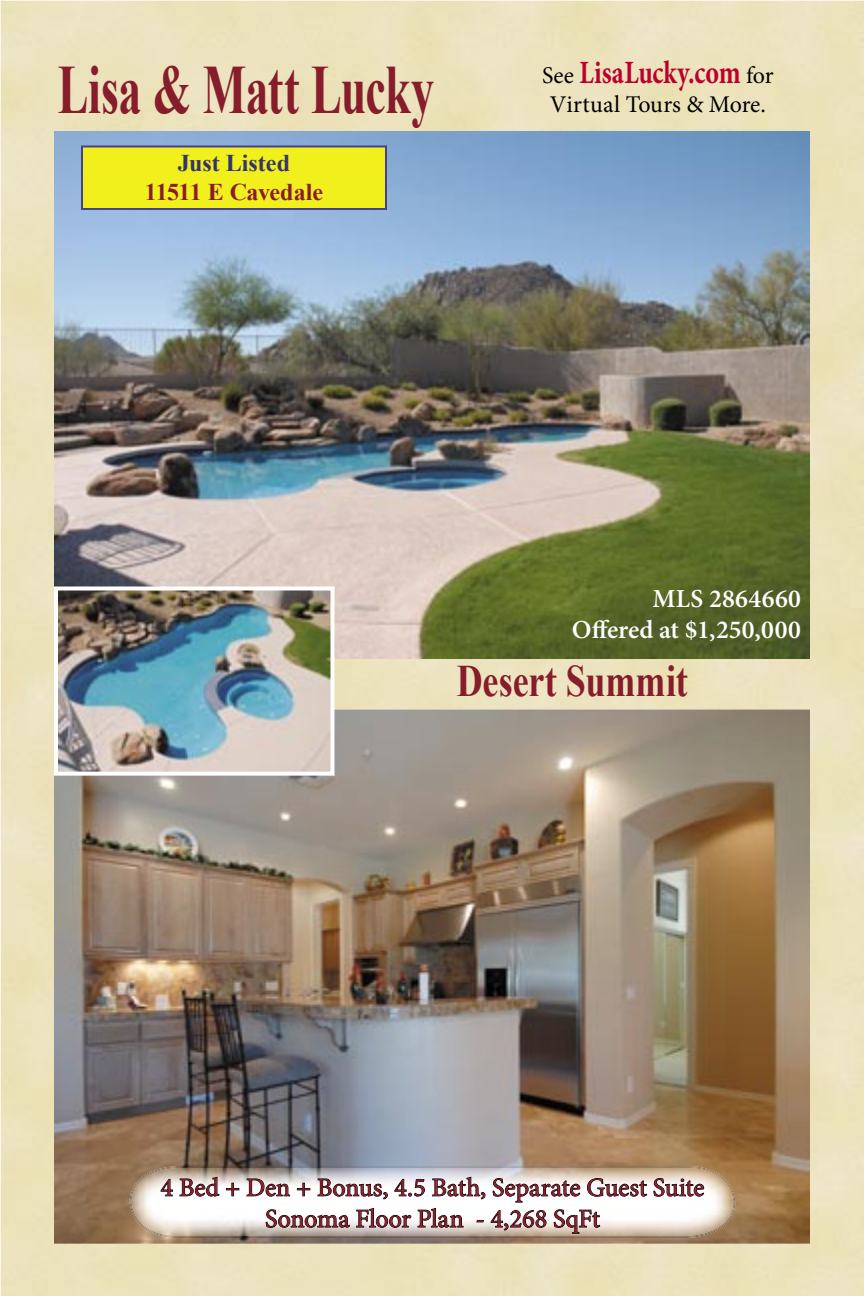
<style>
.page{position:relative;width:864px;height:1296px;background:#fff}
.page>*{position:absolute;margin:0;border:0;box-sizing:border-box;transform-origin:0 0}
.t1{font:700 69px "Times New Roman";letter-spacing:-.01em;color:#871d2b;scale:.67 1}
.t2{font:700 45px "Times New Roman";color:#871d2b;scale:.8 1}
.t3{font:700 32.4px "Minion Pro";color:#bc002c;scale:.8 1}
.t4{font:26px/31.2px "Minion Pro";letter-spacing:-.005em;color:#871d2b;text-align:center}
.t5{font:600 26px/31.2px "Minion Pro";letter-spacing:.01em;color:#fff;text-align:right}
.t6{font:24px "Minion Pro";color:#000}
.t7{font:700 24px "Times New Roman";letter-spacing:-.02em;color:#871d2b}
.t8{font:700 24px "Times New Roman";color:#34336c}
.s1{font-weight:400;font-size:24px;color:#000}
</style>
<div class="page">
<img style="left:1px;top:1px;width:863px;height:1295px">
<img style="left:54px;top:710px;width:756px;height:534px">
<img style="left:130px;top:1166px;width:605px;height:72px">
<img style="left:131px;top:1167px;width:603px;height:70px">
<img style="left:54px;top:131px;width:756px;height:527px">
<svg style="left:81px;top:146px;width:306px;height:64px;background:#e5e323"></svg>
<svg style="left:160px;top:1176px;width:80px;height:22px"></svg>
<svg style="left:246px;top:1178px;width:65px;height:19px"></svg>
<svg style="left:317px;top:1178px;width:71px;height:22px"></svg>
<svg style="left:394px;top:1178px;width:31px;height:19px"></svg>
<svg style="left:432px;top:1176px;width:54px;height:24px"></svg>
<svg style="left:492px;top:1178px;width:213px;height:25px"></svg>
<svg style="left:265px;top:1207px;width:199px;height:21px"></svg>
<svg style="left:477px;top:1220px;width:7px;height:2px"></svg>
<svg style="left:490px;top:1209px;width:57px;height:22px"></svg>
<svg style="left:553px;top:1209px;width:48px;height:25px"></svg>
<img style="left:54px;top:586px;width:280px;height:190px">
<h1 class="t1" style="left:58px;top:42px;width:563px">Lisa &amp; Matt Lucky</h1>
<p class="t3" style="left:542px;top:54px;width:291px"><span class="s1">See</span> LisaLucky.com <span class="s1">for</span></p>
<p class="t6" style="left:550px;top:90px;width:218px">Virtual Tours &amp; More.</p>
<p class="t8" style="left:178px;top:147px;width:114px">Just Listed</p>
<p class="t7" style="left:145px;top:176px;width:180px">11511 E Cavedale</p>
<p class="t5" style="left:572px;top:584px;width:231px">MLS 2864660<br>Offered at $1,250,000</p>
<h2 class="t2" style="left:457px;top:650px;width:290px">Desert Summit</h2>
<p class="t4" style="left:161px;top:1173px;width:545px">4 Bed + Den + Bonus, 4.5 Bath, Separate Guest Suite<br>Sonoma Floor Plan - 4,268 SqFt</p>
</div>
